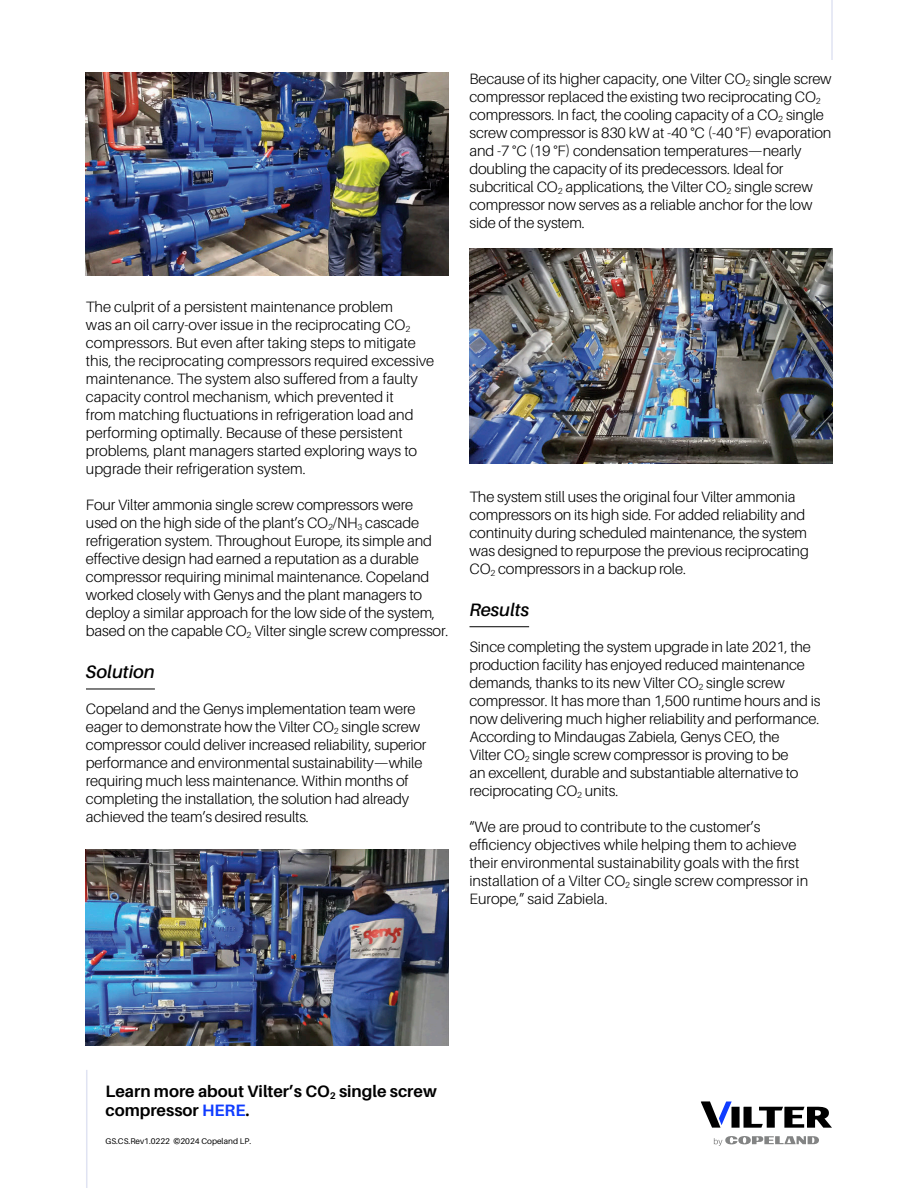
<style>
.page{position:relative;width:918px;height:1188px;background:#fff}
.page>*{position:absolute;margin:0;border:0;box-sizing:border-box;transform-origin:0 0}
.Subhead_2{font:italic 600 18px "Aileron";color:#000}
.Subhead_3{font:700 16.5px/19.5px "Aileron";color:#000}
.Body{font:300 15px/18px "Aileron";letter-spacing:-.01em;color:#000}
.t1{font:8.25px "Aileron";color:#000}
.s1{color:#0f3cff}
</style>
<div class="page">
<hr style="left:831px;top:0;width:2px;height:60px;background:#e0e3f2">
<hr style="left:86px;top:1070px;width:1px;height:118px;background:#e0e3f2">
<hr style="left:86px;top:689px;width:69px;height:1px;background:#000">
<img style="left:86px;top:72px;width:362px;height:204px">
<hr style="left:470px;top:626px;width:59px;height:1px;background:#000">
<img style="left:86px;top:849px;width:362px;height:197px">
<img style="left:470px;top:248px;width:362px;height:216px">
<svg style="left:701px;top:1101px;width:131px;height:27px"></svg>
<svg style="left:714px;top:1136px;width:105px;height:10px"></svg>
<p class="Body" style="left:470px;top:70px;width:364px">Because of its higher capacity, one Vilter CO<sub>2</sub> single screw compressor replaced the existing two reciprocating CO<sub>2 </sub>compressors. In fact, the cooling capacity of a CO<sub>2</sub> single screw compressor is 830 kW at -40 °C (-40 °F) evaporation and -7 °C (19 °F) condensation temperatures—nearly doubling the capacity of its predecessors. Ideal for subcritical CO<sub>2</sub> applications, the Vilter CO<sub>2</sub> single screw compressor now serves as a reliable anchor for the low side of the system.</p>
<p class="Body" style="left:86px;top:298px;width:350px">The culprit of a persistent maintenance problem<br>was an oil carry-over issue in the reciprocating CO<sub>2 </sub>compressors. But even after taking steps to mitigate this, the reciprocating compressors required excessive maintenance. The system also suffered from a faulty capacity control mechanism, which prevented it<br>from matching fluctuations in refrigeration load and performing optimally. Because of these persistent problems, plant managers started exploring ways to upgrade their refrigeration system.</p>
<p class="Body" style="left:86px;top:496px;width:364px">Four Vilter ammonia single screw compressors were used on the high side of the plant’s CO<sub>2</sub>/NH<sub>3</sub> cascade refrigeration system. Throughout Europe, its simple and effective design had earned a reputation as a durable compressor requiring minimal maintenance. Copeland worked closely with Genys and the plant managers to deploy a similar approach for the low side of the system, based on the capable CO<sub>2</sub> Vilter single screw compressor.</p>
<p class="Subhead_2" style="left:86px;top:662px;width:70px">Solution</p>
<p class="Body" style="left:86px;top:700px;width:342px">Copeland and the Genys implementation team were eager to demonstrate how the Vilter CO<sub>2</sub> single screw compressor could deliver increased reliability, superior performance and environmental sustainability—while requiring much less maintenance. Within months of completing the installation, the solution had already achieved the team’s desired results.</p>
<p class="Body" style="left:470px;top:488px;width:341px">The system still uses the original four Vilter ammonia compressors on its high side. For added reliability and continuity during scheduled maintenance, the system was designed to repurpose the previous reciprocating CO<sub>2</sub> compressors in a backup role.</p>
<p class="Subhead_2" style="left:470px;top:600px;width:61px">Results</p>
<p class="Body" style="left:470px;top:638px;width:353px">Since completing the system upgrade in late 2021, the production facility has enjoyed reduced maintenance demands, thanks to its new Vilter CO<sub>2</sub> single screw compressor. It has more than 1,500 runtime hours and is now delivering much higher reliability and performance.<br>According to Mindaugas Zabiela, Genys CEO, the<br>Vilter CO<sub>2</sub> single screw compressor is proving to be<br>an excellent, durable and substantiable alternative to reciprocating CO<sub>2</sub> units.</p>
<p class="Body" style="left:470px;top:818px;width:340px">“We are proud to contribute to the customer’s efficiency objectives while helping them to achieve their environmental sustainability goals with the first installation of a Vilter CO<sub>2</sub> single screw compressor in Europe,” said Zabiela.</p>
<p class="Subhead_3" style="left:105px;top:1081px;width:333px">Learn more about Vilter’s CO<sub>2</sub> single screw compressor <span class="s1">HERE</span>.</p>
<p class="t1" style="left:105px;top:1137px;width:147px">GS.CS.Rev1.0222 ©2024 Copeland LP.</p>
</div>
